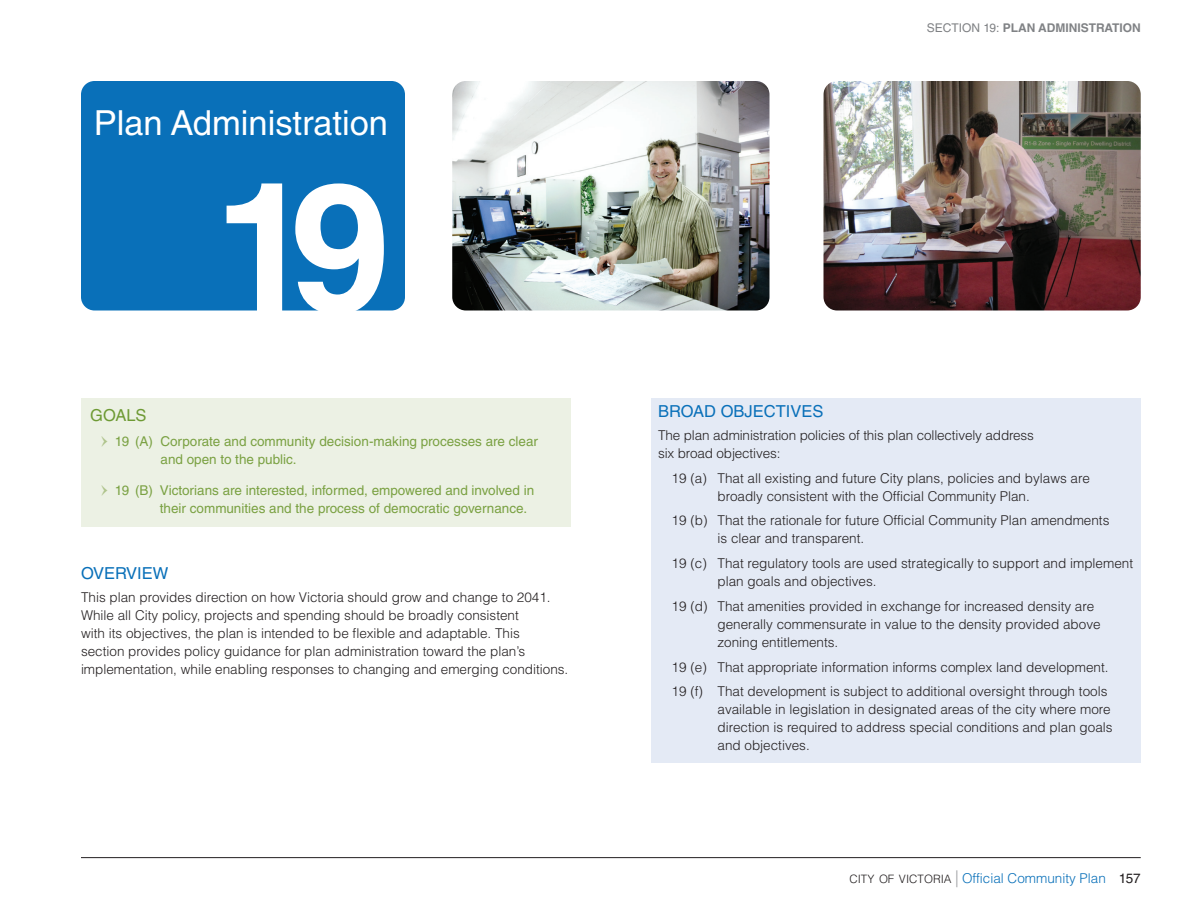
<style>
.page{position:relative;width:1188px;height:918px;background:#fff}
.page>*{position:absolute;margin:0;border:0;box-sizing:border-box;transform-origin:0 0}
.chpt_number{font:700 180px "Helvetica LT Std";color:#fff}
.ChapterHeaders{font:34.5px "Helvetica LT Std";color:#fff}
.section_sub_head_roman{font:16.5px "Helvetica LT Std";color:#0970b9}
.goals_header{font:16.5px "Helvetica LT Std";letter-spacing:-.01em;color:#6e9a34}
.body_text___list{font:300 13.5px/18px "Helvetica LT Std";color:#231f20}
.body_text_sp__0625{font:300 13.5px/18px "Helvetica LT Std";color:#231f20}
.t1{font:13.5px/18px "Helvetica LT Std";color:#7aa142}
.t2{font:300 13.5px "Helvetica LT Std";color:#0970b9}
.chpt_head_sm_R{font:700 12px "Helvetica LT Std";color:#808285}
.s1{color:#afc48c}
.s2{font-weight:400}
.s3{font-size:11.55px;color:#231f20}
.s4{font-size:16.8px;color:#939598}
.s5{font-weight:400;color:#231f20}
</style>
<div class="page">
<hr style="left:81px;top:857px;width:1060px;height:1px;background:#231f20">
<div style="left:81px;top:398px;width:489px;height:128px;background:#ecf1e4"></div>
<div style="left:81px;top:81px;width:324px;height:229px;background:#0970b9;border-radius:14px"></div>
<img style="left:452px;top:81px;width:318px;height:229px">
<img style="left:824px;top:81px;width:317px;height:229px">
<div style="left:651px;top:398px;width:490px;height:365px;background:#e4eaf5"></div>
<p class="ChapterHeaders" style="left:94px;top:103px;width:296px">Plan Administration</p>
<p class="chpt_number" style="left:214px;top:138px;width:177px">19</p>
<p class="goals_header" style="left:90px;top:406px;width:58px">GOALS</p>
<p class="t1" style="left:161px;top:432px;width:379px;text-indent:-59px"><span class="s1">❯</span> 19 (A) Corporate and community decision-making processes are clear and open to the public.</p>
<p class="t1" style="left:160px;top:481px;width:376px;text-indent:-59px"><span class="s1">❯</span> 19 (B) Victorians are interested, informed, empowered and involved in their communities and the process of democratic governance.</p>
<p class="section_sub_head_roman" style="left:81px;top:563px;width:89px">OVERVIEW</p>
<p class="body_text_sp__0625" style="left:81px;top:588px;width:489px">This plan provides direction on how Victoria should grow and change to 2041.<br>While all City policy, projects and spending should be broadly consistent<br>with its objectives, the plan is intended to be flexible and adaptable. This<br>section provides policy guidance for plan administration toward the plan’s implementation, while enabling responses to changing and emerging conditions.</p>
<p class="chpt_head_sm_R" style="left:927px;top:20px;width:216px"><span class="s2">SECTION 19:</span> PLAN ADMINISTRATION</p>
<p class="section_sub_head_roman" style="left:658px;top:401px;width:167px">BROAD OBJECTIVES</p>
<p class="body_text_sp__0625" style="left:658px;top:426px;width:377px">The plan administration policies of this plan collectively address six broad objectives:</p>
<p class="body_text___list" style="left:718px;top:469px;width:374px;text-indent:-46px">19 (a) That all existing and future City plans, policies and bylaws are broadly consistent with the Official Community Plan.</p>
<p class="body_text___list" style="left:718px;top:512px;width:393px;text-indent:-46px">19 (b) That the rationale for future Official Community Plan amendments is clear and transparent.</p>
<p class="body_text___list" style="left:718px;top:554px;width:417px;text-indent:-46px">19 (c) That regulatory tools are used strategically to support and implement plan goals and objectives.</p>
<p class="body_text___list" style="left:718px;top:597px;width:385px;text-indent:-46px">19 (d) That amenities provided in exchange for increased density are generally commensurate in value to the density provided above zoning entitlements.</p>
<p class="body_text___list" style="left:672px;top:658px;width:439px">19 (e) That appropriate information informs complex land development.</p>
<p class="body_text___list" style="left:718px;top:683px;width:397px;text-indent:-46px">19 (f) That development is subject to additional oversight through tools available in legislation in designated areas of the city where more direction is required to address special conditions and plan goals and objectives.</p>
<p class="t2" style="left:849px;top:869px;width:293px"><span class="s3">CITY OF VICTORIA</span> <span class="s4">|</span> Official Community Plan <span class="s5">157</span></p>
</div>
